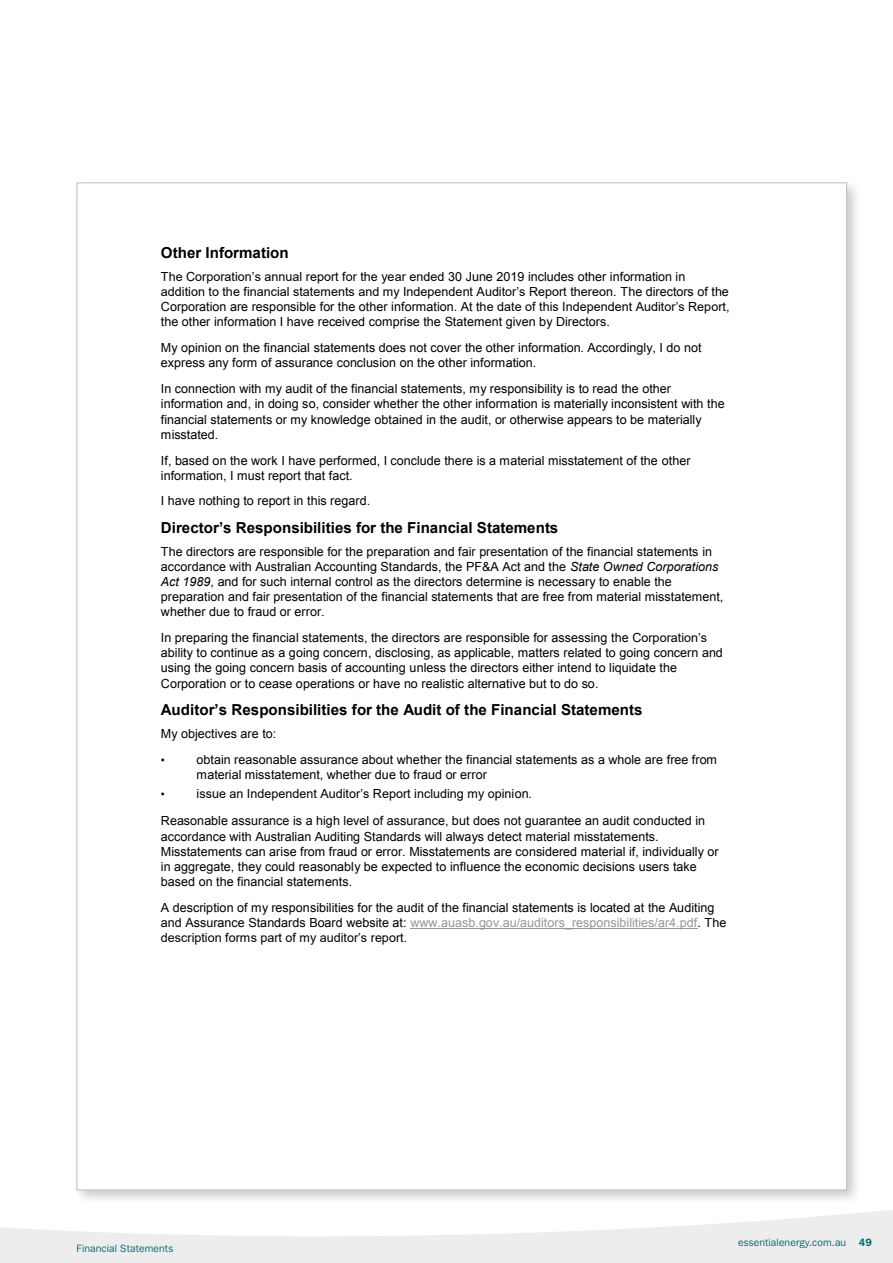
<style>
.page{position:relative;width:893px;height:1263px;background:#fff}
.page>*{position:absolute;margin:0;border:0;box-sizing:border-box;transform-origin:0 0}
.t1{font:700 15.15px "Arial";color:#000}
.t2{font:12.6px/15.1px "Arial";color:#000}
.t3{font:11.4px "Arial";color:#000}
.t4{font:10.5px "Franklin Gothic IT Cby BT";letter-spacing:.01em;color:#006a71}
.s1{font-style:italic}
.s2{color:#949698}
.s3{font-weight:600}
</style>
<div class="page">
<svg style="left:0;top:1210px;width:893px;height:53px;fill:#ededee"></svg>
<div style="left:74px;top:179px;width:788px;height:1026px;background:#000;opacity:.2"></div>
<div style="left:77px;top:183px;width:770px;height:1007px;background:#fff"></div>
<hr style="left:410px;top:928px;width:288px;height:1px;background:#949698">
<p class="t1" style="left:161px;top:243px;width:129px">Other Information</p>
<p class="t2" style="left:161px;top:269px;width:570px">The Corporation’s annual report for the year ended 30 June 2019 includes other information in addition to the financial statements and my Independent Auditor’s Report thereon. The directors of the Corporation are responsible for the other information. At the date of this Independent Auditor’s Report, the other information I have received comprise the Statement given by Directors.</p>
<p class="t2" style="left:161px;top:340px;width:542px">My opinion on the financial statements does not cover the other information. Accordingly, I do not express any form of assurance conclusion on the other information.</p>
<p class="t2" style="left:161px;top:381px;width:565px">In connection with my audit of the financial statements, my responsibility is to read the other information and, in doing so, consider whether the other information is materially inconsistent with the financial statements or my knowledge obtained in the audit, or otherwise appears to be materially misstated.</p>
<p class="t2" style="left:161px;top:453px;width:531px">If, based on the work I have performed, I conclude there is a material misstatement of the other information, I must report that fact.</p>
<p class="t2" style="left:161px;top:494px;width:211px">I have nothing to report in this regard.</p>
<p class="t1" style="left:161px;top:518px;width:399px">Director’s Responsibilities for the Financial Statements</p>
<p class="t2" style="left:161px;top:544px;width:564px">The directors are responsible for the preparation and fair presentation of the financial statements in accordance with Australian Accounting Standards, the PF&amp;A Act and the <span class="s1">State Owned Corporations Act 1989</span>, and for such internal control as the directors determine is necessary to enable the preparation and fair presentation of the financial statements that are free from material misstatement, whether due to fraud or error.</p>
<p class="t2" style="left:161px;top:630px;width:563px">In preparing the financial statements, the directors are responsible for assessing the Corporation’s ability to continue as a going concern, disclosing, as applicable, matters related to going concern and using the going concern basis of accounting unless the directors either intend to liquidate the Corporation or to cease operations or have no realistic alternative but to do so.</p>
<p class="t1" style="left:161px;top:699px;width:483px">Auditor’s Responsibilities for the Audit of the Financial Statements</p>
<p class="t2" style="left:161px;top:726px;width:117px">My objectives are to:</p>
<p class="t3" style="left:161px;top:752px;width:5px">•</p>
<p class="t2" style="left:197px;top:752px;width:522px">obtain reasonable assurance about whether the financial statements as a whole are free from material misstatement, whether due to fraud or error</p>
<p class="t3" style="left:161px;top:786px;width:5px">•</p>
<p class="t2" style="left:161px;top:780px;width:546px;line-height:27.5px;text-indent:36px">issue an Independent Auditor’s Report including my opinion.<br>Reasonable assurance is a high level of assurance, but does not guarantee an audit conducted in</p>
<p class="t2" style="left:161px;top:829px;width:559px">accordance with Australian Auditing Standards will always detect material misstatements.<br>Misstatements can arise from fraud or error. Misstatements are considered material if, individually or in aggregate, they could reasonably be expected to influence the economic decisions users take based on the financial statements.</p>
<p class="t2" style="left:161px;top:900px;width:567px">A description of my responsibilities for the audit of the financial statements is located at the Auditing and Assurance Standards Board website at: <span class="s2">www.auasb.gov.au/auditors_responsibilities/ar4.pdf</span>. The description forms part of my auditor’s report.</p>
<p class="t4" style="left:77px;top:1241px;width:98px">Financial Statements</p>
<p class="t4" style="left:738px;top:1235px;width:135px">essentialenergy.com.au <span class="s3">49</span></p>
</div>
